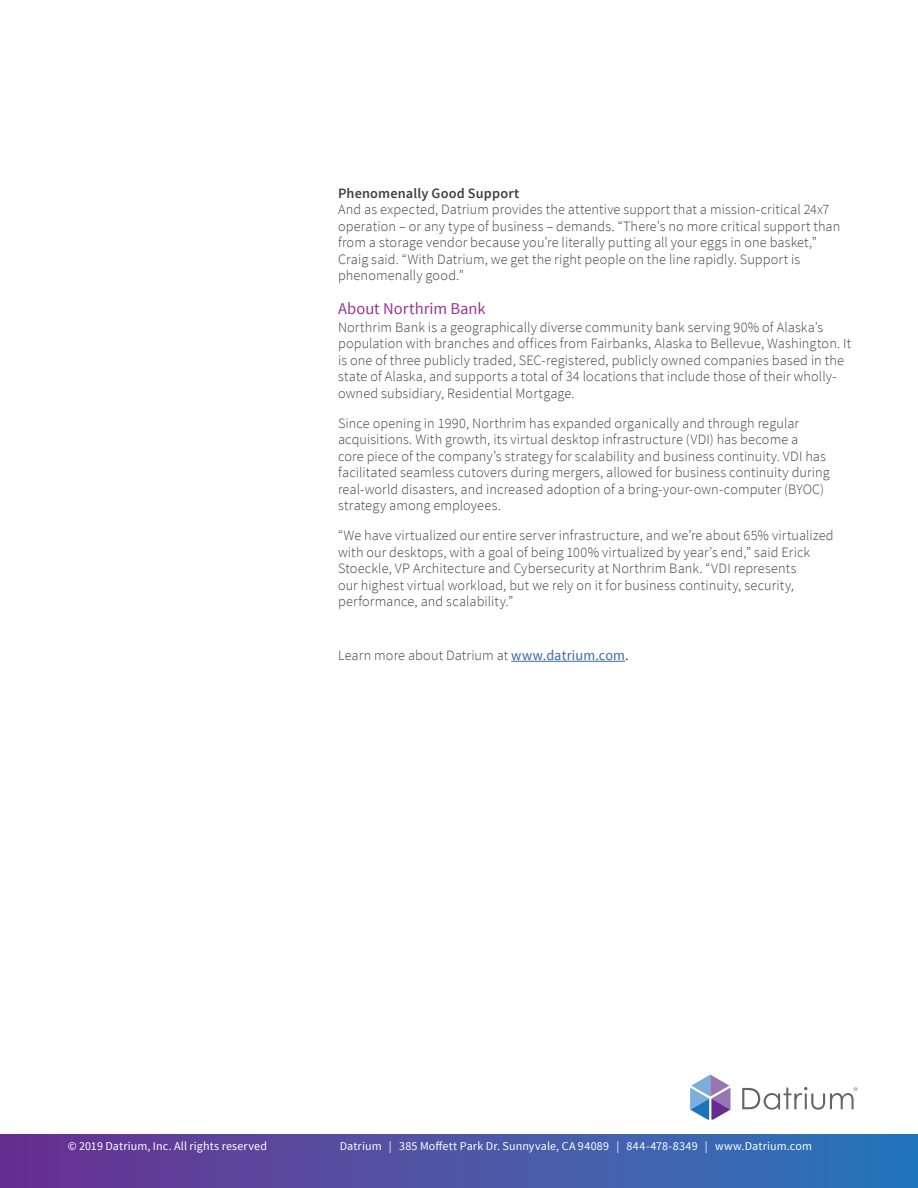
<style>
.page{position:relative;width:918px;height:1188px;background:#fff}
.page>*{position:absolute;margin:0;border:0;box-sizing:border-box;transform-origin:0 0}
.t1{font:16.5px "Source Sans Pro";color:#939}
.t2{font:300 14.25px/16.5px "Source Sans Pro";letter-spacing:.01em;color:#414042}
.t3{font:600 14.25px "Source Sans Pro";letter-spacing:.01em;color:#414042}
.t4{font:12px "Source Sans Pro";letter-spacing:.015em;color:#fff}
.s1{font-weight:400;color:#3a68a5}
.s2{font-weight:400}
</style>
<div class="page">
<div style="left:0;top:1134px;width:918px;height:54px;background:linear-gradient(to right,#6d3190,#2a78bb)"></div>
<svg style="left:690px;top:1075px;width:40px;height:45px"></svg>
<svg style="left:742px;top:1087px;width:116px;height:23px"></svg>
<hr style="left:511px;top:661px;width:114px;height:1px;background:#3a68a5">
<p class="t3" style="left:338px;top:184px;width:183px">Phenomenally Good Support</p>
<p class="t2" style="left:338px;top:201px;width:504px">And as expected, Datrium provides the attentive support that a mission-critical 24x7 operation – or any type of business – demands. “There’s no more critical support than from a storage vendor because you’re literally putting all your eggs in one basket,” Craig said. “With Datrium, we get the right people on the line rapidly. Support is phenomenally good.”</p>
<p class="t1" style="left:338px;top:298px;width:149px">About Northrim Bank</p>
<p class="t2" style="left:338px;top:319px;width:515px">Northrim Bank is a geographically diverse community bank serving 90% of Alaska’s population with branches and offices from Fairbanks, Alaska to Bellevue, Washington. It is one of three publicly traded, SEC-registered, publicly owned companies based in the state of Alaska, and supports a total of 34 locations that include those of their wholly&shy;owned subsidiary, Residential Mortgage.</p>
<p class="t2" style="left:338px;top:415px;width:493px">Since opening in 1990, Northrim has expanded organically and through regular acquisitions. With growth, its virtual desktop infrastructure (VDI) has become a<br>core piece of the company’s strategy for scalability and business continuity. VDI has facilitated seamless cutovers during mergers, allowed for business continuity during real-world disasters, and increased adoption of a bring-your-own-computer (BYOC) strategy among employees.</p>
<p class="t2" style="left:338px;top:527px;width:497px">“We have virtualized our entire server infrastructure, and we’re about 65% virtualized with our desktops, with a goal of being 100% virtualized by year’s end,” said Erick Stoeckle, VP Architecture and Cybersecurity at Northrim Bank. “VDI represents<br>our highest virtual workload, but we rely on it for business continuity, security, performance, and scalability.”</p>
<p class="t2" style="left:338px;top:647px;width:292px">Learn more about Datrium at <span class="s1">www.datrium.com</span><span class="s2">.</span></p>
<p class="t4" style="left:68px;top:1138px;width:201px">© 2019 Datrium, Inc. All rights reserved</p>
<p class="t4" style="left:340px;top:1138px;width:474px">Datrium | 385 Moffett Park Dr. Sunnyvale, CA 94089 | 844-478-8349 | www.Datrium.com</p>
</div>
